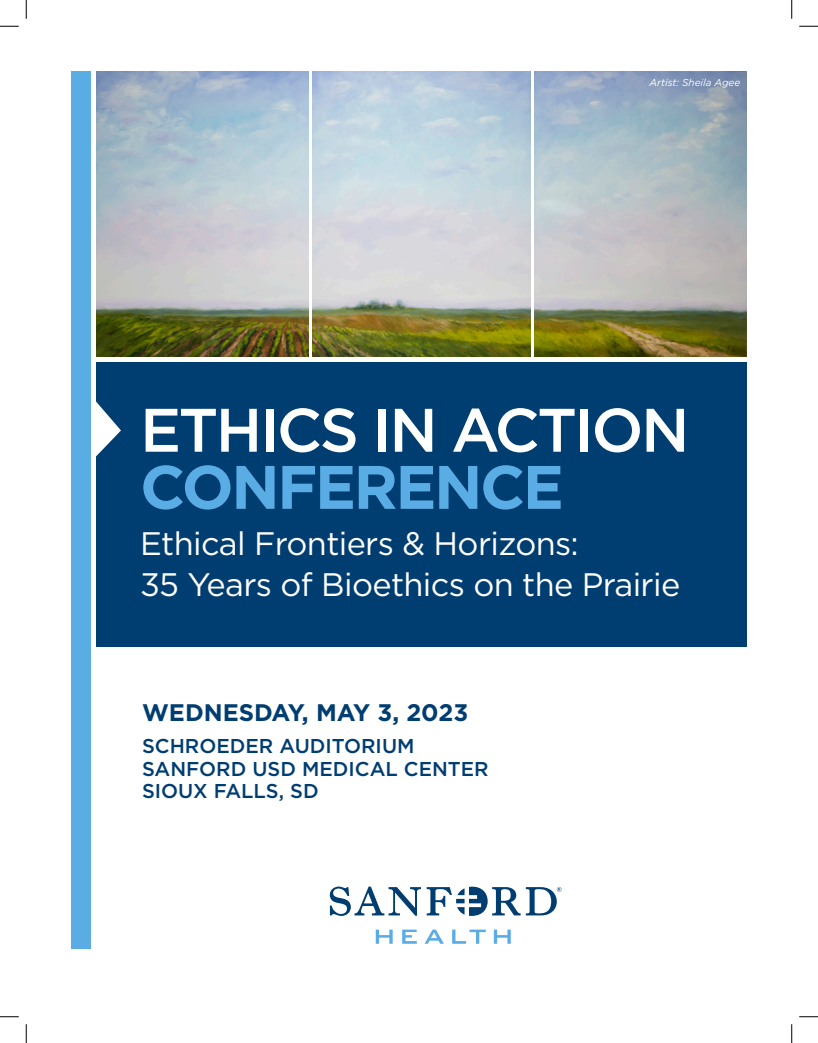
<style>
.page{position:relative;width:818px;height:1043px;background:#fff}
.page>*{position:absolute;margin:0;border:0;box-sizing:border-box;transform-origin:0 0}
.t1{font:500 61.25px "Gotham";letter-spacing:-.04em;color:#fff}
.t2{font:700 61.25px "Gotham";letter-spacing:-.04em;color:#5aace5}
.t3{font:32.5px "Gotham";letter-spacing:-.02em;color:#fff}
.t4{font:700 24px "Gotham";color:#003d71}
.t5{font:500 20px/22.5px "Gotham";color:#003d71}
.t6{font:italic 10px "Gotham";color:#fff}
</style>
<div class="page">
<div style="left:71px;top:71px;width:20px;height:878px;background:#5aace5"></div>
<div style="left:96px;top:362px;width:650px;height:284px;background:#003d71"></div>
<svg style="left:96px;top:401px;width:25px;height:56px"></svg>
<svg style="left:376px;top:929px;width:16px;height:14px"></svg>
<svg style="left:402px;top:929px;width:15px;height:14px"></svg>
<svg style="left:425px;top:929px;width:19px;height:14px"></svg>
<svg style="left:452px;top:929px;width:34px;height:14px"></svg>
<svg style="left:494px;top:929px;width:16px;height:14px"></svg>
<svg style="left:330px;top:886px;width:190px;height:29px"></svg>
<svg style="left:526px;top:887px;width:35px;height:28px"></svg>
<img style="left:312px;top:72px;width:218px;height:285px">
<img style="left:534px;top:72px;width:212px;height:285px">
<img style="left:96px;top:72px;width:212px;height:285px">
<svg style="left:0;top:25px;width:19px;height:2px"></svg>
<svg style="left:799px;top:25px;width:18px;height:2px"></svg>
<svg style="left:0;top:1016px;width:19px;height:1px"></svg>
<svg style="left:799px;top:1016px;width:18px;height:1px"></svg>
<svg style="left:25px;top:0;width:2px;height:19px"></svg>
<svg style="left:25px;top:1024px;width:2px;height:18px"></svg>
<svg style="left:791px;top:0;width:1px;height:19px"></svg>
<svg style="left:791px;top:1024px;width:1px;height:18px"></svg>
<p class="t6" style="left:649px;top:76px;width:92px">Artist: Sheila Agee</p>
<p class="t1" style="left:140px;top:390px;width:551px">ETHICS IN ACTION</p>
<p class="t2" style="left:140px;top:446px;width:425px">CONFERENCE</p>
<p class="t3" style="left:140px;top:522px;width:440px">Ethical Frontiers &amp; Horizons:</p>
<p class="t3" style="left:140px;top:563px;width:541px">35 Years of Bioethics on the Prairie</p>
<p class="t4" style="left:142px;top:696px;width:328px">WEDNESDAY, MAY 3, 2023</p>
<p class="t5" style="left:142px;top:734px;width:274px">SCHROEDER AUDITORIUM</p>
<p class="t5" style="left:142px;top:757px;width:348px">SANFORD USD MEDICAL CENTER<br>SIOUX FALLS, SD</p>
</div>
